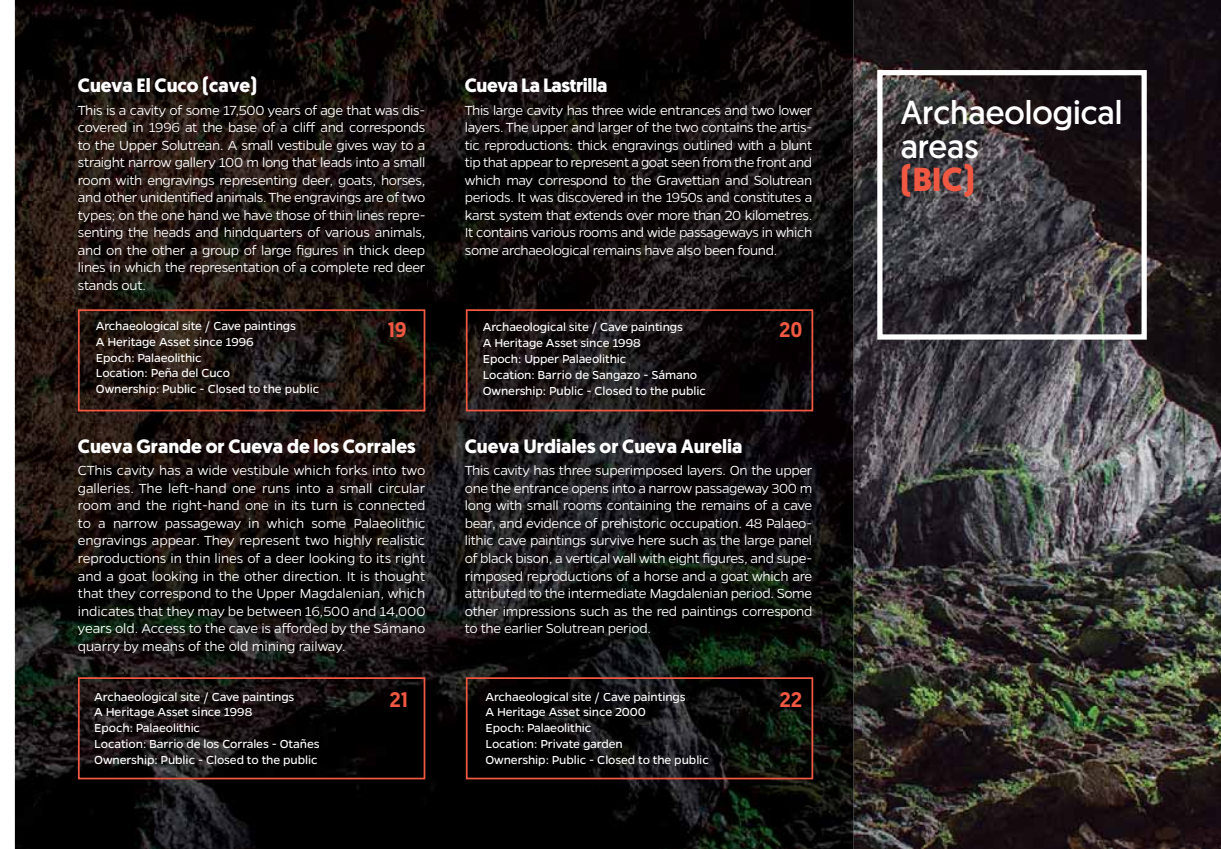
<style>
.page{position:relative;width:1221px;height:849px;background:#fff}
.page>*{position:absolute;margin:0;border:0;box-sizing:border-box;transform-origin:0 0}
.t1{font:33.25px/33.2px "Geomanist";color:#fff}
.t2{font:700 33.25px "Geomanist";color:#f15842}
.t3{font:500 21px "Geomanist";color:#f15842}
.t4{font:700 19.25px "Geomanist";color:#fff}
.t5{font:700 19.25px "Geomanist";letter-spacing:-.02em;color:#fff}
.t6{font:300 14.88px/17.5px "Gentona";letter-spacing:-.02em;color:#fff;text-align:justify}
.t7{font:13.12px/15.8px "Gentona";letter-spacing:-.01em;color:#fff}
</style>
<div class="page">
<img style="left:853px;top:0;width:367px;height:848px">
<img style="left:15px;top:0;width:838px;height:848px">
<svg style="left:77px;top:308px;width:737px;height:472px;background:#15100f"></svg>
<div style="left:877px;top:70px;width:269px;height:269px;border:5px solid #fff"></div>
<p class="t4" style="left:78px;top:79px;width:180px">Cueva El Cuco (cave)</p>
<p class="t6" style="left:78px;top:102px;width:349px">This is a cavity of some 17,500 years of age that was dis&shy;covered in 1996 at the base of a cliff and corresponds to the Upper Solutrean. A small vestibule gives way to a straight narrow gallery 100 m long that leads into a small room with engravings representing deer, goats, horses, and other unidentified animals. The engravings are of two types; on the one hand we have those of thin lines repre&shy;senting the heads and hindquarters of various animals, and on the other a group of large figures in thick deep lines in which the representation of a complete red deer stands out.</p>
<p class="t5" style="left:465px;top:79px;width:144px">Cueva La Lastrilla</p>
<p class="t6" style="left:465px;top:102px;width:349px">This large cavity has three wide entrances and two lower layers. The upper and larger of the two contains the artis&shy;tic reproductions: thick engravings outlined with a blunt tip that appear to represent a goat seen from the front and which may correspond to the Gravettian and Solutrean periods. It was discovered in the 1950s and constitutes a karst system that extends over more than 20 kilometres.<br>It contains various rooms and wide passageways in which some archaeological remains have also been found.</p>
<p class="t7" style="left:96px;top:318px;width:225px">Archaeological site / Cave paintings<br>A Heritage Asset since 1996<br>Epoch: Palaeolithic<br>Location: Peña del Cuco<br>Ownership: Public - Closed to the public</p>
<h2 class="t3" style="left:387px;top:318px;width:20px">19</h2>
<h2 class="t3" style="left:779px;top:318px;width:25px">20</h2>
<p class="t7" style="left:483px;top:319px;width:225px">Archaeological site / Cave paintings<br>A Heritage Asset since 1998<br>Epoch: Upper Palaeolithic<br>Location: Barrio de Sangazo - Sámano Ownership: Public - Closed to the public</p>
<p class="t4" style="left:78px;top:439px;width:339px">Cueva Grande or Cueva de los Corrales</p>
<p class="t6" style="left:78px;top:463px;width:349px">CThis cavity has a wide vestibule which forks into two galleries. The left-hand one runs into a small circular room and the right-hand one in its turn is connected to a narrow passageway in which some Palaeolithic engravings appear. They represent two highly realistic reproductions in thin lines of a deer looking to its right and a goat looking in the other direction. It is thought that they correspond to the Upper Magdalenian, which indicates that they may be between 16,500 and 14,000 years old. Access to the cave is afforded by the Sámano quarry by means of the old mining railway.</p>
<p class="t4" style="left:465px;top:439px;width:279px">Cueva Urdiales or Cueva Aurelia</p>
<p class="t6" style="left:465px;top:463px;width:349px">This cavity has three superimposed layers. On the upper one the entrance opens into a narrow passageway 300 m long with small rooms containing the remains of a cave bear, and evidence of prehistoric occupation. 48 Palaeo&shy;lithic cave paintings survive here such as the large panel of black bison, a vertical wall with eight figures, and supe&shy;rimposed reproductions of a horse and a goat which are attributed to the intermediate Magdalenian period. Some other impressions such as the red paintings correspond to the earlier Solutrean period.</p>
<h2 class="t3" style="left:389px;top:686px;width:20px">21</h2>
<h2 class="t3" style="left:779px;top:686px;width:24px">22</h2>
<p class="t7" style="left:94px;top:688px;width:227px">Archaeological site / Cave paintings<br>A Heritage Asset since 1998<br>Epoch: Palaeolithic<br>Location: Barrio de los Corrales - Otañes Ownership: Public - Closed to the public</p>
<p class="t7" style="left:485px;top:688px;width:225px">Archaeological site / Cave paintings<br>A Heritage Asset since 2000<br>Epoch: Palaeolithic<br>Location: Private garden<br>Ownership: Public - Closed to the public</p>
<h1 class="t1" style="left:900px;top:96px;width:223px">Archaeological areas</h1>
<h1 class="t2" style="left:900px;top:167px;width:75px">(BIC)</h1>
</div>
